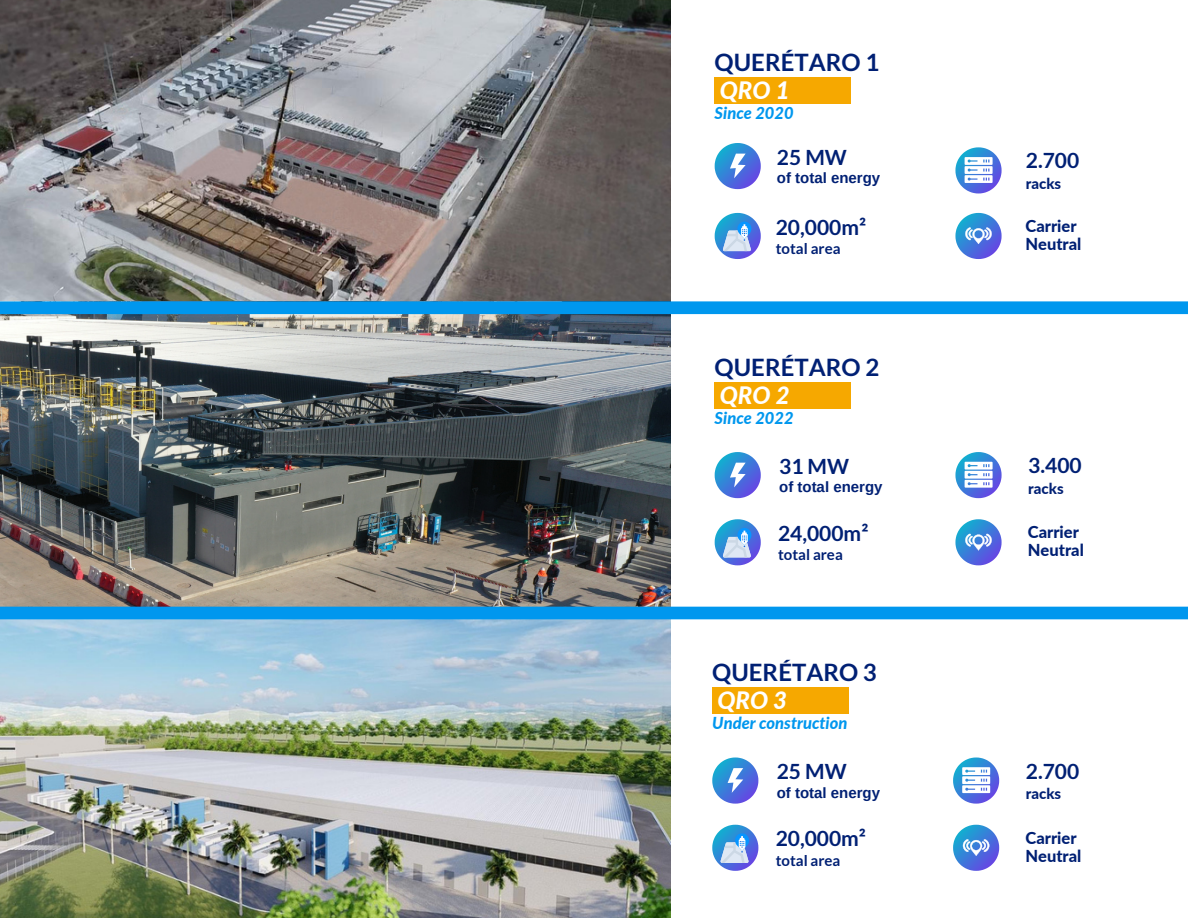
<style>
.page{position:relative;width:1188px;height:918px;background:#fff}
.page>*{position:absolute;margin:0;border:0;box-sizing:border-box;transform-origin:0 0}
.t1{font:700 24px "Lato";color:#002074}
.t2{font:italic 800 24px "Lato";color:#fff}
.t3{font:700 21px "Lato";color:#002074}
.t4{font:800 16.5px "Lato";color:#002074}
.t5{font:italic 800 16.5px "Lato";color:#0097ee}
.t6{font:700 15px "Arimo";color:#002074}
.t7{font:700 15px "Lato";color:#002074}
.t8{font:800 15px "Lato";color:#002074}
</style>
<div class="page">
<img style="left:0;top:0;width:670px;height:301px">
<img style="left:0;top:314px;width:670px;height:293px">
<svg style="left:955px;top:213px;width:47px;height:46px"></svg>
<svg style="left:715px;top:143px;width:46px;height:46px"></svg>
<svg style="left:715px;top:213px;width:46px;height:46px"></svg>
<svg style="left:955px;top:147px;width:47px;height:46px"></svg>
<svg style="left:955px;top:519px;width:47px;height:46px"></svg>
<svg style="left:715px;top:452px;width:46px;height:46px"></svg>
<svg style="left:715px;top:519px;width:46px;height:46px"></svg>
<svg style="left:955px;top:452px;width:47px;height:46px"></svg>
<img style="left:0;top:619px;width:670px;height:299px">
<svg style="left:0;top:301px;width:1188px;height:13px;background:#0597ec"></svg>
<div style="left:0;top:607px;width:1188px;height:12px;background:#0097ee"></div>
<div style="left:715px;top:77px;width:136px;height:26px;background:#f6a800"></div>
<div style="left:715px;top:382px;width:136px;height:26px;background:#f6a800"></div>
<svg style="left:953px;top:825px;width:46px;height:46px"></svg>
<svg style="left:712px;top:758px;width:46px;height:46px"></svg>
<svg style="left:712px;top:825px;width:46px;height:46px"></svg>
<svg style="left:953px;top:758px;width:46px;height:46px"></svg>
<div style="left:712px;top:687px;width:137px;height:27px;background:#f6a800"></div>
<p class="t1" style="left:715px;top:47px;width:166px">QUERÉTARO 1</p>
<p class="t5" style="left:715px;top:102px;width:81px">Since 2020</p>
<p class="t2" style="left:720px;top:75px;width:71px">QRO 1</p>
<p class="t3" style="left:777px;top:144px;width:71px">25 MW</p>
<p class="t6" style="left:777px;top:170px;width:105px">of total energy</p>
<p class="t3" style="left:776px;top:214px;width:92px">20,000m²</p>
<p class="t7" style="left:776px;top:239px;width:66px">total area</p>
<p class="t1" style="left:715px;top:352px;width:166px">QUERÉTARO 2</p>
<p class="t5" style="left:715px;top:407px;width:81px">Since 2022</p>
<p class="t2" style="left:720px;top:380px;width:71px">QRO 2</p>
<p class="t3" style="left:779px;top:453px;width:71px">31 MW</p>
<p class="t6" style="left:779px;top:479px;width:105px">of total energy</p>
<p class="t3" style="left:778px;top:520px;width:92px">24,000m²</p>
<p class="t7" style="left:778px;top:545px;width:66px">total area</p>
<p class="t1" style="left:712px;top:657px;width:166px">QUERÉTARO 3</p>
<p class="t5" style="left:712px;top:713px;width:137px">Under construction</p>
<p class="t2" style="left:717px;top:686px;width:71px">QRO 3</p>
<p class="t3" style="left:777px;top:759px;width:71px">25 MW</p>
<p class="t6" style="left:777px;top:784px;width:105px">of total energy</p>
<p class="t3" style="left:776px;top:826px;width:92px">20,000m²</p>
<p class="t7" style="left:776px;top:851px;width:66px">total area</p>
<p class="t3" style="left:1026px;top:148px;width:55px">2.700</p>
<p class="t8" style="left:1026px;top:174px;width:37px">racks</p>
<p class="t4" style="left:1026px;top:216px;width:53px">Carrier</p>
<p class="t4" style="left:1026px;top:234px;width:58px">Neutral</p>
<p class="t3" style="left:1028px;top:452px;width:55px">3.400</p>
<p class="t8" style="left:1028px;top:479px;width:37px">racks</p>
<p class="t4" style="left:1028px;top:522px;width:53px">Carrier</p>
<p class="t4" style="left:1028px;top:540px;width:58px">Neutral</p>
<p class="t3" style="left:1026px;top:758px;width:55px">2.700</p>
<p class="t8" style="left:1026px;top:785px;width:37px">racks</p>
<p class="t4" style="left:1026px;top:827px;width:53px">Carrier</p>
<p class="t4" style="left:1026px;top:845px;width:58px">Neutral</p>
</div>
